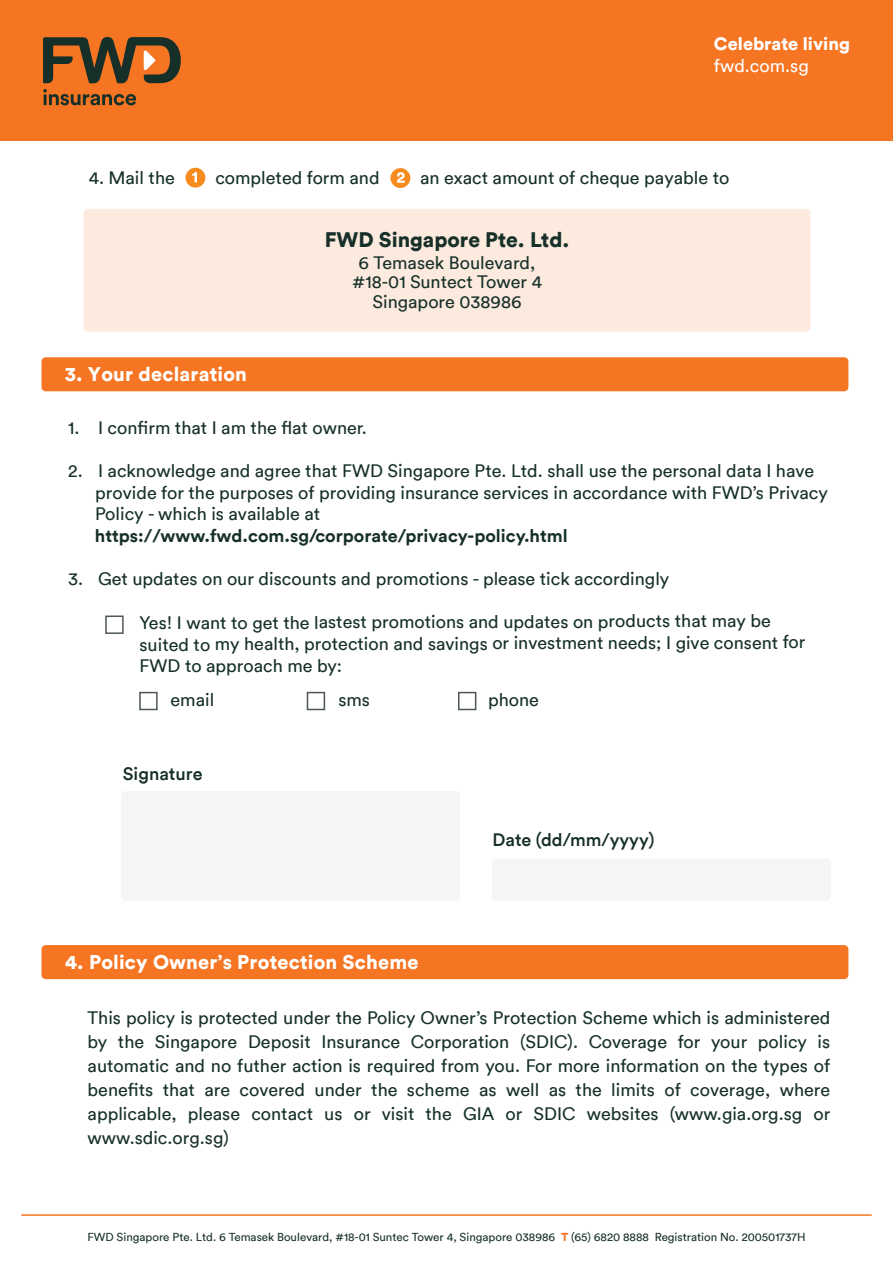
<style>
.page{position:relative;width:893px;height:1263px;background:#fff}
.page>*{position:absolute;margin:0;border:0;box-sizing:border-box;transform-origin:0 0}
.t1{font:900 21px "FWD Circular TT";color:#163029}
.t2{font:900 19.8px "FWD Circular TT";letter-spacing:.01em;color:#fff}
.t3{font:18px/24px "FWD Circular TT";color:#163029}
.t4{font:700 18px "FWD Circular TT";color:#163029}
.t5{font:500 18px "FWD Circular TT";color:#163029}
.t6{font:900 18px "FWD Circular TT";color:#fff}
.t7{font:18px "FWD Circular TT";color:#fff}
.t8{font:11.55px "FWD Circular TT";color:#163029}
.s1{font-weight:900;color:#f57523}
</style>
<div class="page">
<hr style="left:21px;top:1214px;width:851px;height:2px;background:#f57523">
<div style="left:0;top:0;width:893px;height:140px;background:#f57523"></div>
<svg style="left:43px;top:89px;width:93px;height:16px"></svg>
<svg style="left:43px;top:37px;width:138px;height:46px"></svg>
<div style="left:121px;top:791px;width:339px;height:110px;background:#f4f5f6;border-radius:4px"></div>
<div style="left:492px;top:859px;width:339px;height:42px;background:#f4f5f6;border-radius:4px"></div>
<div style="left:84px;top:209px;width:726px;height:123px;background:#fdeade;border-radius:4px"></div>
<div style="left:186px;top:168px;width:19px;height:20px;background:#f68b1f;border-radius:50%"></div>
<svg style="left:192px;top:172px;width:5px;height:10px"></svg>
<div style="left:390px;top:168px;width:20px;height:20px;background:#f68b1f;border-radius:50%"></div>
<svg style="left:397px;top:172px;width:8px;height:11px"></svg>
<div style="left:41px;top:357px;width:807px;height:34px;background:#f57523;border-radius:4px"></div>
<div style="left:41px;top:945px;width:807px;height:34px;background:#f57523;border-radius:4px"></div>
<div style="left:105px;top:615px;width:19px;height:19px;border:2px solid #4e5758"></div>
<div style="left:139px;top:692px;width:19px;height:18px;border:2px solid #4e5758"></div>
<div style="left:307px;top:692px;width:18px;height:18px;border:2px solid #4e5758"></div>
<div style="left:458px;top:692px;width:18px;height:18px;border:2px solid #4e5758"></div>
<p class="t6" style="left:714px;top:31px;width:138px">Celebrate living</p>
<p class="t7" style="left:714px;top:54px;width:96px">fwd.com.sg</p>
<p class="t3" style="left:89px;top:165px;width:88px">4. Mail the</p>
<p class="t3" style="left:215px;top:165px;width:166px">completed form and</p>
<p class="t3" style="left:420px;top:165px;width:311px">an exact amount of cheque payable to</p>
<p class="t1" style="left:325px;top:225px;width:246px">FWD Singapore Pte. Ltd.</p>
<p class="t2" style="left:65px;top:360px;width:184px">3. Your declaration</p>
<p class="t3" style="left:352px;top:252px;width:191px;line-height:19.5px;text-align:center">6 Temasek Boulevard, #18-01 Suntect Tower 4<br>Singapore 038986</p>
<p class="t3" style="left:68px;top:415px;width:300px">1. I confirm that I am the flat owner.</p>
<p class="t3" style="left:95px;top:459px;width:734px;line-height:21.6px;text-indent:-27px">2. I acknowledge and agree that FWD Singapore Pte. Ltd. shall use the personal data I have provide for the purposes of providing insurance services in accordance with FWD’s Privacy<br>Policy - which is available at</p>
<p class="t4" style="left:95px;top:523px;width:474px">https://www.fwd.com.sg/corporate/privacy-policy.html</p>
<p class="t3" style="left:68px;top:566px;width:603px">3. Get updates on our discounts and promotions - please tick accordingly</p>
<p class="t3" style="left:139px;top:610px;width:668px;line-height:21.9px">Yes! I want to get the lastest promotions and updates on products that may be suited to my health, protection and savings or investment needs; I give consent for<br>FWD to approach me by:</p>
<p class="t3" style="left:171px;top:687px;width:45px">email</p>
<p class="t3" style="left:338px;top:687px;width:33px">sms</p>
<p class="t3" style="left:488px;top:687px;width:52px">phone</p>
<p class="t5" style="left:123px;top:761px;width:81px">Signature</p>
<p class="t2" style="left:65px;top:948px;width:355px">4. Policy Owner’s Protection Scheme</p>
<p class="t5" style="left:492px;top:828px;width:164px">Date (dd/mm/yyyy)</p>
<p class="t3" style="left:88px;top:1005px;width:744px;text-align:justify">This policy is protected under the Policy Owner’s Protection Scheme which is administered by the Singapore Deposit Insurance Corporation (SDIC). Coverage for your policy is automatic and no futher action is required from you. For more information on the types of benefits that are covered under the scheme as well as the limits of coverage, where applicable, please contact us or visit the GIA or SDIC websites (www.gia.org.sg or www.sdic.org.sg)</p>
<p class="t8" style="left:87px;top:1229px;width:720px">FWD Singapore Pte. Ltd. 6 Temasek Boulevard, #18-01 Suntec Tower 4, Singapore 038986 <span class="s1">T</span> (65) 6820 8888 Registration No. 200501737H</p>
</div>
